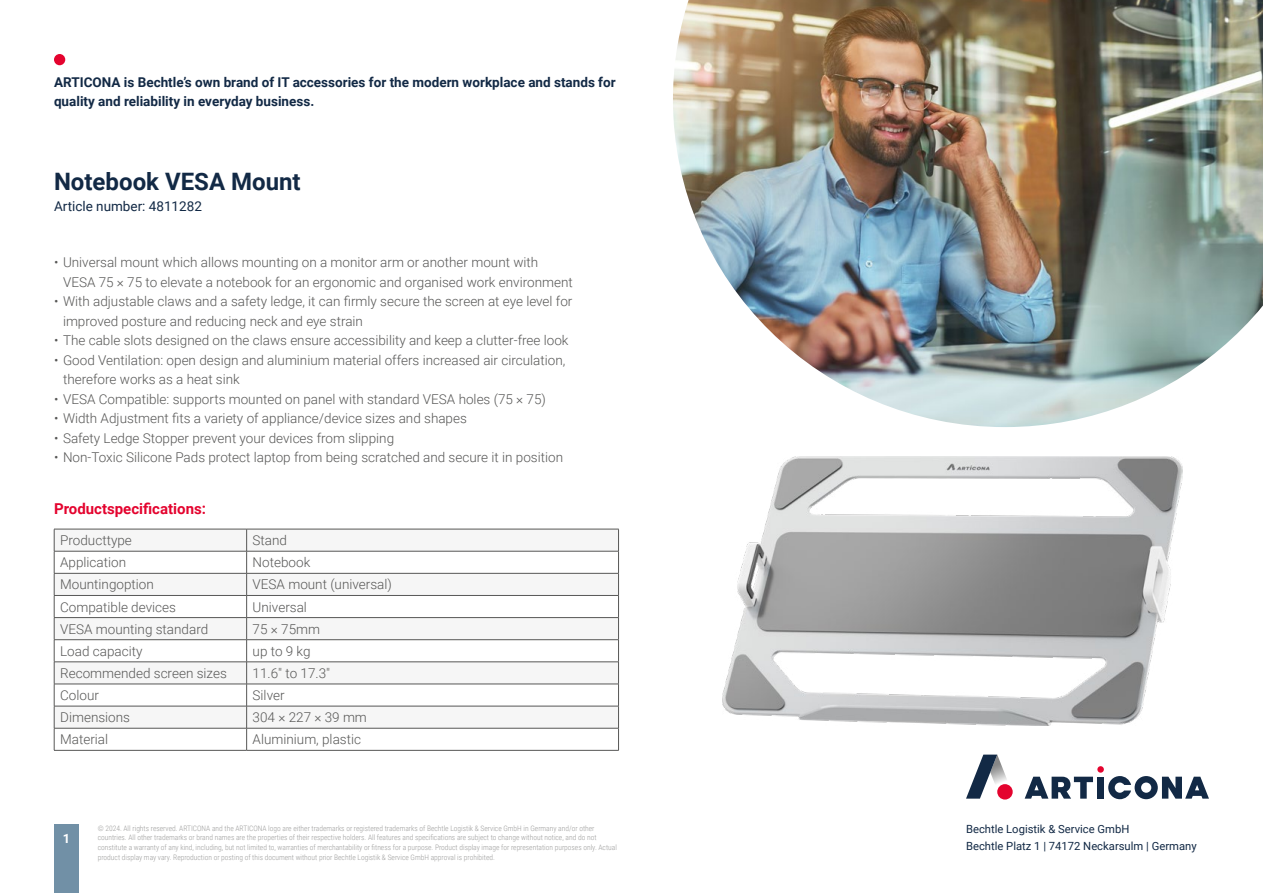
<style>
.page{position:relative;width:1263px;height:893px;background:#fff}
.page>*{position:absolute;margin:0;border:0;box-sizing:border-box;transform-origin:0 0}
.Produktname_16_19{font:700 24px "Roboto";color:#122945}
.Überschrift_rot{font:700 15px "Roboto";color:#e4032e}
.Tabellentext{font:300 13.5px/19.5px "Roboto";color:#575756}
.t1{font:700 13.5px/19.5px "Roboto";color:#122945}
.Produktname_16_19-2{font:13.5px "Roboto";color:#122945}
.t2{font:700 12.75px "Roboto";color:#fff}
.t3{font:11.25px/16.5px "Roboto";color:#122945}
.t4{font:300 7.5px/9.8px "Roboto Condensed";color:#9d9d9c}
</style>
<div class="page">
<div style="left:54px;top:54px;width:11px;height:11px;background:#e4032e;border-radius:50%"></div>
<div style="left:1097px;top:766px;width:7px;height:7px;background:#e4032e;border-radius:50%"></div>
<svg style="left:1025px;top:777px;width:68px;height:22px"></svg>
<div style="left:1097px;top:777px;width:7px;height:22px;background:#122945"></div>
<svg style="left:1108px;top:776px;width:101px;height:23px"></svg>
<svg style="left:966px;top:755px;width:47px;height:44px"></svg>
<div style="left:997px;top:784px;width:16px;height:15px;background:#e4032e;border-radius:50%"></div>
<img style="left:673px;top:0;width:590px;height:427px">
<div style="left:54px;top:825px;width:25px;height:68px;background:#7190a6"></div>
<svg style="left:54px;top:529px;width:565px;height:221px"></svg>
<hr style="left:54px;top:750px;width:193px;height:1px;background:#575756">
<hr style="left:247px;top:750px;width:372px;height:1px;background:#575756">
<img style="left:723px;top:456px;width:459px;height:269px">
<p class="t1" style="left:54px;top:72px;width:563px">ARTICONA is Bechtle’s own brand of IT accessories for the modern workplace and stands for quality and reliability in everyday business.</p>
<p class="Produktname_16_19" style="left:54px;top:165px;width:248px">Notebook VESA Mount</p>
<p class="Produktname_16_19-2" style="left:54px;top:197px;width:149px">Article number: 4811282</p>
<p class="Tabellentext" style="left:63px;top:252px;width:511px;text-indent:-9px">• Universal mount which allows mounting on a monitor arm or another mount with<br>VESA 75 × 75 to elevate a notebook for an ergonomic and organised work environment</p>
<p class="Tabellentext" style="left:63px;top:291px;width:511px;text-indent:-9px">• With adjustable claws and a safety ledge, it can firmly secure the screen at eye level for improved posture and reducing neck and eye strain</p>
<p class="Tabellentext" style="left:54px;top:330px;width:516px">• The cable slots designed on the claws ensure accessibility and keep a clutter-free look</p>
<p class="Tabellentext" style="left:63px;top:350px;width:504px;text-indent:-9px">• Good Ventilation: open design and aluminium material offers increased air circulation, therefore works as a heat sink</p>
<p class="Tabellentext" style="left:54px;top:389px;width:493px">• VESA Compatible: supports mounted on panel with standard VESA holes (75 × 75)</p>
<p class="Tabellentext" style="left:54px;top:408px;width:414px">• Width Adjustment fits a variety of appliance/device sizes and shapes</p>
<p class="Tabellentext" style="left:54px;top:428px;width:342px">• Safety Ledge Stopper prevent your devices from slipping</p>
<p class="Tabellentext" style="left:54px;top:447px;width:511px">• Non-Toxic Silicone Pads protect laptop from being scratched and secure it in position</p>
<p class="Überschrift_rot" style="left:54px;top:499px;width:153px">Productspecifications:</p>
<p class="Tabellentext" style="left:60px;top:530px;width:73px">Producttype</p>
<p class="Tabellentext" style="left:253px;top:530px;width:36px">Stand</p>
<p class="Tabellentext" style="left:60px;top:552px;width:67px">Application</p>
<p class="Tabellentext" style="left:253px;top:552px;width:59px">Notebook</p>
<p class="Tabellentext" style="left:60px;top:574px;width:95px">Mountingoption</p>
<p class="Tabellentext" style="left:253px;top:574px;width:141px">VESA mount (universal)</p>
<p class="Tabellentext" style="left:60px;top:596px;width:117px">Compatible devices</p>
<p class="Tabellentext" style="left:253px;top:596px;width:56px">Universal</p>
<p class="Tabellentext" style="left:60px;top:619px;width:150px">VESA mounting standard</p>
<p class="Tabellentext" style="left:253px;top:619px;width:69px">75 × 75mm</p>
<p class="Tabellentext" style="left:60px;top:641px;width:84px">Load capacity</p>
<p class="Tabellentext" style="left:253px;top:641px;width:59px">up to 9 kg</p>
<p class="Tabellentext" style="left:60px;top:663px;width:168px">Recommended screen sizes</p>
<p class="Tabellentext" style="left:253px;top:663px;width:79px">11.6″ to 17.3″</p>
<p class="Tabellentext" style="left:60px;top:685px;width:40px">Colour</p>
<p class="Tabellentext" style="left:253px;top:685px;width:33px">Silver</p>
<p class="Tabellentext" style="left:60px;top:707px;width:71px">Dimensions</p>
<p class="Tabellentext" style="left:253px;top:707px;width:116px">304 × 227 × 39 mm</p>
<p class="Tabellentext" style="left:60px;top:729px;width:50px">Material</p>
<p class="Tabellentext" style="left:253px;top:729px;width:110px">Aluminium, plastic</p>
<p class="t2" style="left:63px;top:829px;width:9px">1</p>
<p class="t4" style="left:98px;top:823px;width:521px">© 2024. All rights reserved. ARTICONA and the ARTICONA logo are either trademarks or registered trademarks of Bechtle Logistik &amp; Service GmbH in Germany and/or other countries. All other trademarks or brand names are the properties of their respective holders. All features and specifications are subject to change without notice, and do not constitute a warranty of any kind, including, but not limited to, warranties of merchantability or fitness for a purpose. Product display image for representation purposes only. Actual product display may vary. Reproduction or posting of this document without prior Bechtle Logistik &amp; Service GmbH approval is prohibited.</p>
<p class="t3" style="left:966px;top:821px;width:232px">Bechtle Logistik &amp; Service GmbH<br>Bechtle Platz 1 | 74172 Neckarsulm | Germany</p>
</div>
